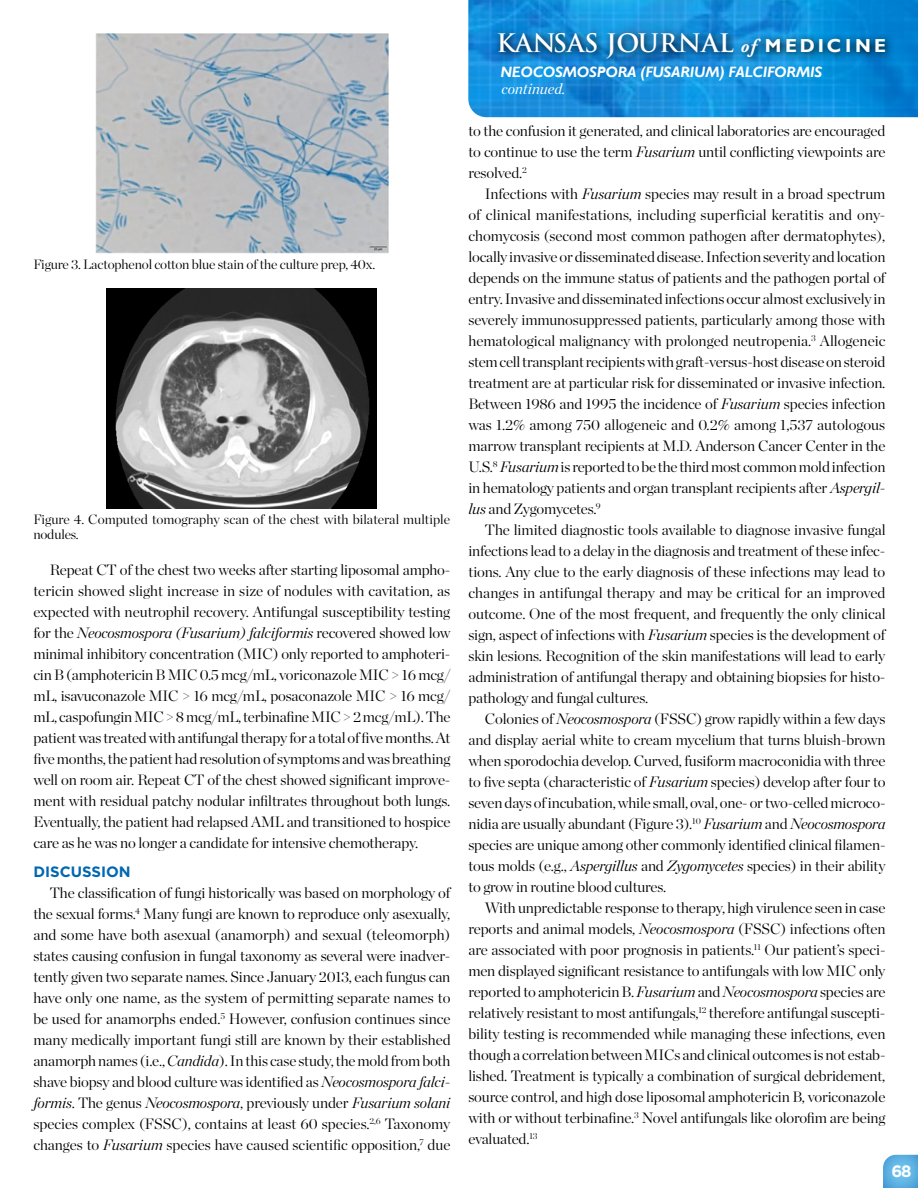
<style>
.page{position:relative;width:918px;height:1188px;background:#fff}
.page>*{position:absolute;margin:0;border:0;box-sizing:border-box;transform-origin:0 0}
.t1{font:700 24.9px "Trajan Pro";color:#fff}
.t2{font:700 16.5px "Gotham";color:#fff}
.t3{font:300 15px/21px "Chronicle Display";letter-spacing:-.01em;color:#000;text-align:justify}
.t4{font:italic 700 15px "Gill Sans";letter-spacing:-.01em;color:#fff}
.t5{font:700 15px "Gotham";color:#0067b1}
.t6{font:italic 15px "Chronicle Display";color:#fff}
.t7{font:300 13.5px/15px "Chronicle Display";letter-spacing:-.01em;color:#000}
.s1{font-style:italic}
.s2{font-family:"Adobe Garamond Pro";font-style:italic;font-size:18.75px}
.s3{font-family:"Gill Sans";font-size:18.75px}
</style>
<div class="page">
<img style="left:468px;top:0;width:450px;height:117px">
<svg style="left:883px;top:1154px;width:35px;height:34px"></svg>
<svg style="left:494px;top:27px;width:402px;height:41px;background:#0f7abd"></svg>
<img style="left:96px;top:34px;width:292px;height:219px">
<img style="left:107px;top:288px;width:270px;height:220px">
<p class="t7" style="left:33px;top:256px;width:343px">Figure 3. Lactophenol cotton blue stain of the culture prep, 40x.</p>
<p class="t7" style="left:33px;top:511px;width:418px">Figure 4. Computed tomography scan of the chest with bilateral multiple nodules.</p>
<p class="t3" style="left:33px;top:558px;width:419px;text-indent:16px">Repeat CT of the chest two weeks after starting liposomal ampho&shy;tericin showed slight increase in size of nodules with cavitation, as expected with neutrophil recovery. Antifungal susceptibility testing for the <span class="s1">Neocosmospora (Fusarium) falciformis</span> recovered showed low minimal inhibitory concentration (MIC) only reported to amphoteri&shy;cin B (amphotericin B MIC 0.5 mcg/mL, voriconazole MIC &gt; 16 mcg/ mL, isavuconazole MIC &gt; 16 mcg/mL, posaconazole MIC &gt; 16 mcg/ mL, caspofungin MIC &gt; 8 mcg/mL, terbinafine MIC &gt; 2 mcg/mL). The patient was treated with antifungal therapy for a total of five months. At five months, the patient had resolution of symptoms and was breathing well on room air. Repeat CT of the chest showed significant improve&shy;ment with residual patchy nodular infiltrates throughout both lungs.<br>Eventually, the patient had relapsed AML and transitioned to hospice care as he was no longer a candidate for intensive chemotherapy.</p>
<p class="t5" style="left:33px;top:861px;width:99px">DISCUSSION</p>
<p class="t3" style="left:33px;top:881px;width:419px;text-indent:17px">The classification of fungi historically was based on morphology of the sexual forms.<sup>4</sup> Many fungi are known to reproduce only asexually, and some have both asexual (anamorph) and sexual (teleomorph) states causing confusion in fungal taxonomy as several were inadver&shy;tently given two separate names. Since January 2013, each fungus can have only one name, as the system of permitting separate names to be used for anamorphs ended.<sup>5</sup> However, confusion continues since many medically important fungi still are known by their established anamorph names (i.e., <span class="s1">Candida</span>). In this case study, the mold from both shave biopsy and blood culture was identified as <span class="s1">Neocosmospora falci&shy;formis</span>. The genus <span class="s1">Neocosmospora</span>, previously under <span class="s1">Fusarium solani </span>species complex (FSSC), contains at least 60 species.<sup>2,6</sup> Taxonomy changes to <span class="s1">Fusarium</span> species have caused scientific opposition,<sup>7</sup> due</p>
<h1 class="t1" style="left:496px;top:28px;width:391px">KANSAS JOURNAL <span class="s2">of</span> <span class="s3">M EDIC I N E</span></h1>
<p class="t4" style="left:500px;top:63px;width:323px">NEOCOSMOSPORA (FUSARIUM) FALCIFORMIS</p>
<p class="t6" style="left:502px;top:77px;width:65px">continued.</p>
<p class="t3" style="left:468px;top:119px;width:419px">to the confusion it generated, and clinical laboratories are encouraged to continue to use the term <span class="s1">Fusarium</span> until conflicting viewpoints are resolved.<sup>2</sup></p>
<p class="t3" style="left:468px;top:182px;width:419px;text-indent:16px">Infections with <span class="s1">Fusarium</span> species may result in a broad spectrum of clinical manifestations, including superficial keratitis and ony&shy;chomycosis (second most common pathogen after dermatophytes), locally invasive or disseminated disease. Infection severity and location depends on the immune status of patients and the pathogen portal of entry. Invasive and disseminated infections occur almost exclusively in severely immunosuppressed patients, particularly among those with hematological malignancy with prolonged neutropenia.<sup>3</sup> Allogeneic stem cell transplant recipients with graft-versus-host disease on steroid treatment are at particular risk for disseminated or invasive infection.<br>Between 1986 and 1995 the incidence of <span class="s1">Fusarium</span> species infection was 1.2% among 750 allogeneic and 0.2% among 1,537 autologous marrow transplant recipients at M.D. Anderson Cancer Center in the U.S.<sup>8</sup> <span class="s1">Fusarium</span> is reported to be the third most common mold infection in hematology patients and organ transplant recipients after <span class="s1">Aspergil&shy;lus</span> and Zygomycetes.<sup>9</sup></p>
<p class="t3" style="left:468px;top:518px;width:419px;text-indent:16px">The limited diagnostic tools available to diagnose invasive fungal infections lead to a delay in the diagnosis and treatment of these infec&shy;tions. Any clue to the early diagnosis of these infections may lead to changes in antifungal therapy and may be critical for an improved outcome. One of the most frequent, and frequently the only clinical sign, aspect of infections with <span class="s1">Fusarium</span> species is the development of skin lesions. Recognition of the skin manifestations will lead to early administration of antifungal therapy and obtaining biopsies for histo&shy;pathology and fungal cultures.</p>
<p class="t3" style="left:468px;top:707px;width:419px;text-indent:17px">Colonies of <span class="s1">Neocosmospora</span> (FSSC) grow rapidly within a few days and display aerial white to cream mycelium that turns bluish-brown when sporodochia develop. Curved, fusiform macroconidia with three to five septa (characteristic of <span class="s1">Fusarium</span> species) develop after four to seven days of incubation, while small, oval, one- or two-celled microco&shy;nidia are usually abundant (Figure 3).<sup>10</sup> <span class="s1">Fusarium</span> and <span class="s1">Neocosmospora </span>species are unique among other commonly identified clinical filamen&shy;tous molds (e.g., <span class="s1">Aspergillus</span> and <span class="s1">Zygomycetes</span> species) in their ability to grow in routine blood cultures.</p>
<p class="t3" style="left:468px;top:896px;width:419px;text-indent:16px">With unpredictable response to therapy, high virulence seen in case reports and animal models, <span class="s1">Neocosmospora</span> (FSSC) infections often are associated with poor prognosis in patients.<sup>11</sup> Our patient’s speci&shy;men displayed significant resistance to antifungals with low MIC only reported to amphotericin B. <span class="s1">Fusarium</span> and <span class="s1">Neocosmospora</span> species are relatively resistant to most antifungals,<sup>12</sup> therefore antifungal suscepti&shy;bility testing is recommended while managing these infections, even though a correlation between MICs and clinical outcomes is not estab&shy;lished. Treatment is typically a combination of surgical debridement, source control, and high dose liposomal amphotericin B, voriconazole with or without terbinafine.<sup>3</sup> Novel antifungals like olorofim are being evaluated.<sup>13</sup></p>
<p class="t2" style="left:891px;top:1160px;width:22px">68</p>
</div>
